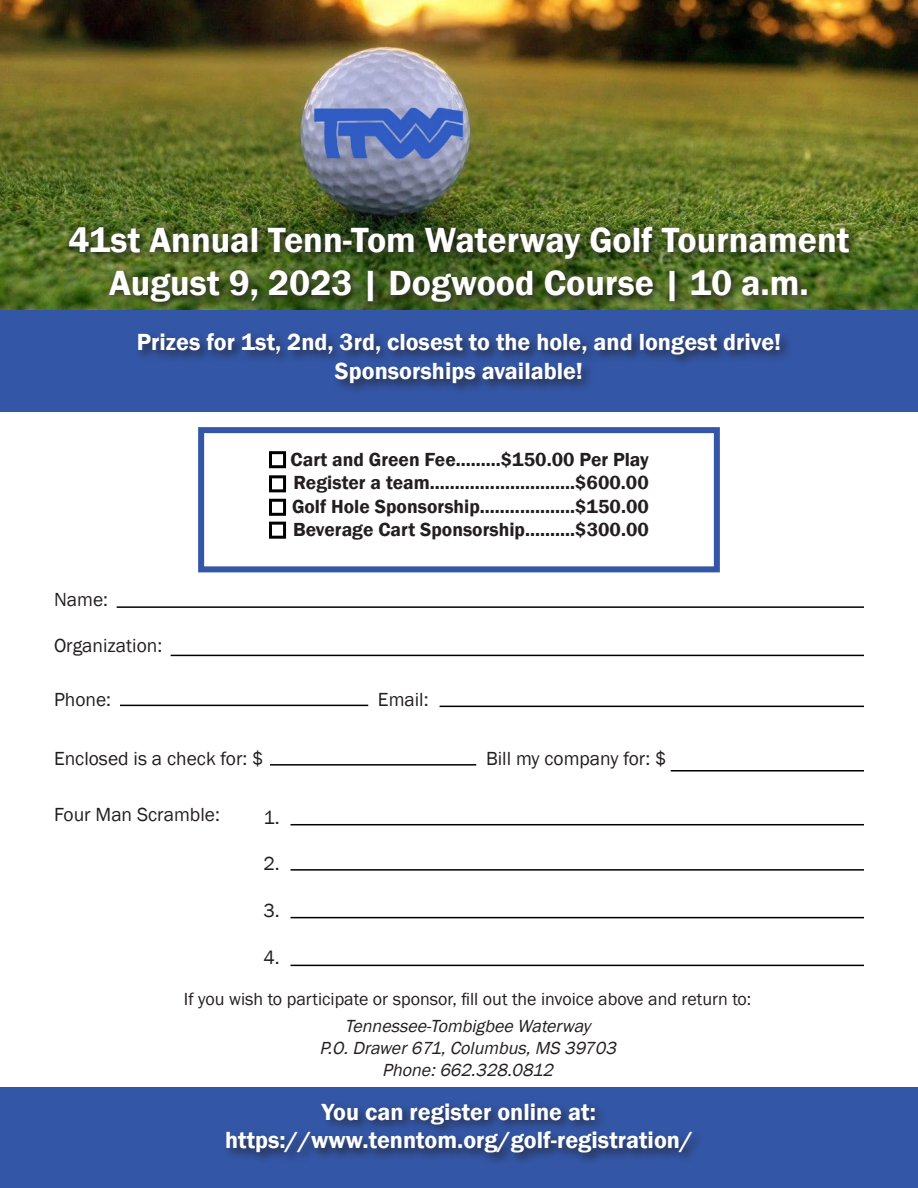
<style>
.page{position:relative;width:918px;height:1188px;background:#fff}
.page>*{position:absolute;margin:0;border:0;box-sizing:border-box;transform-origin:0 0}
.t1{font:600 36px "Franklin Gothic";color:#fff}
.t2{font:600 24px/28.8px "Franklin Gothic";color:#fff;text-align:center}
.t3{font:600 19.5px/23.4px "Franklin Gothic";color:#231f20}
.t4{font:19.5px "Franklin Gothic";color:#231f20}
.t5{font:italic 18px "Franklin Gothic";color:#231f20}
.t6{font:18px "Franklin Gothic";color:#231f20}
</style>
<div class="page">
<img style="left:0;top:0;width:918px;height:310px">
<div style="left:64px;top:221px;width:795px;height:91px;background:#231f20;opacity:.9"></div>
<div style="left:0;top:1088px;width:918px;height:100px;background:#3356a6"></div>
<div style="left:0;top:310px;width:918px;height:102px;background:#3356a6"></div>
<div style="left:224px;top:1100px;width:480px;height:66px;background:#231f20;opacity:.75"></div>
<div style="left:135px;top:331px;width:658px;height:64px;background:#231f20;opacity:.75"></div>
<hr style="left:117px;top:606px;width:747px;height:2px;background:#000">
<hr style="left:171px;top:655px;width:693px;height:1px;background:#000">
<hr style="left:270px;top:764px;width:206px;height:2px;background:#000">
<hr style="left:671px;top:770px;width:193px;height:2px;background:#000">
<hr style="left:120px;top:705px;width:248px;height:1px;background:#000">
<hr style="left:440px;top:706px;width:424px;height:1px;background:#000">
<hr style="left:291px;top:824px;width:573px;height:1px;background:#000">
<hr style="left:291px;top:869px;width:573px;height:2px;background:#000">
<hr style="left:291px;top:917px;width:573px;height:1px;background:#000">
<hr style="left:291px;top:965px;width:573px;height:1px;background:#000">
<div style="left:269px;top:499px;width:17px;height:17px;border:3px solid #000"></div>
<div style="left:269px;top:475px;width:17px;height:17px;border:3px solid #000"></div>
<div style="left:269px;top:451px;width:17px;height:17px;border:3px solid #000"></div>
<div style="left:198px;top:427px;width:522px;height:145px;border:6px solid #3356a6"></div>
<div style="left:269px;top:522px;width:17px;height:17px;border:3px solid #000"></div>
<p class="t1" style="left:69px;top:218px;width:782px">41st Annual Tenn-Tom Waterway Golf Tournament</p>
<p class="t1" style="left:109px;top:261px;width:701px">August 9, 2023 | Dogwood Course | 10 a.m.</p>
<p class="t2" style="left:137px;top:328px;width:646px">Prizes for 1st, 2nd, 3rd, closest to the hole, and longest drive!</p>
<p class="t2" style="left:335px;top:357px;width:250px">Sponsorships available!</p>
<p class="t4" style="left:54px;top:587px;width:56px">Name:</p>
<p class="t4" style="left:54px;top:634px;width:110px">Organization:</p>
<p class="t3" style="left:291px;top:448px;width:360px">Cart and Green Fee.........$150.00 Per Play</p>
<p class="t3" style="left:292px;top:471px;width:358px">Register a team.............................$600.00<br>Golf Hole Sponsorship...................$150.00</p>
<p class="t3" style="left:293px;top:518px;width:357px">Beverage Cart Sponsorship..........$300.00</p>
<p class="t4" style="left:54px;top:687px;width:59px">Phone:</p>
<p class="t4" style="left:378px;top:687px;width:52px">Email:</p>
<p class="t4" style="left:54px;top:747px;width:211px">Enclosed is a check for: $</p>
<p class="t4" style="left:486px;top:747px;width:182px">Bill my company for: $</p>
<p class="t4" style="left:54px;top:803px;width:167px">Four Man Scramble:</p>
<p class="t4" style="left:263px;top:805px;width:18px">1.</p>
<p class="t4" style="left:263px;top:852px;width:18px">2.</p>
<p class="t4" style="left:263px;top:899px;width:18px">3.</p>
<p class="t4" style="left:263px;top:945px;width:18px">4.</p>
<p class="t6" style="left:184px;top:988px;width:569px">If you wish to participate or sponsor, fill out the invoice above and return to:</p>
<p class="t5" style="left:345px;top:1015px;width:252px">Tennessee-Tombigbee Waterway</p>
<p class="t5" style="left:319px;top:1037px;width:303px">P.O.Drawer671,Columbus,MS 39703</p>
<p class="t5" style="left:382px;top:1058px;width:177px">Phone:662.328.0812</p>
<p class="t2" style="left:225px;top:1097px;width:469px">You can register online at: https://www.tenntom.org/golf-registration/</p>
</div>
